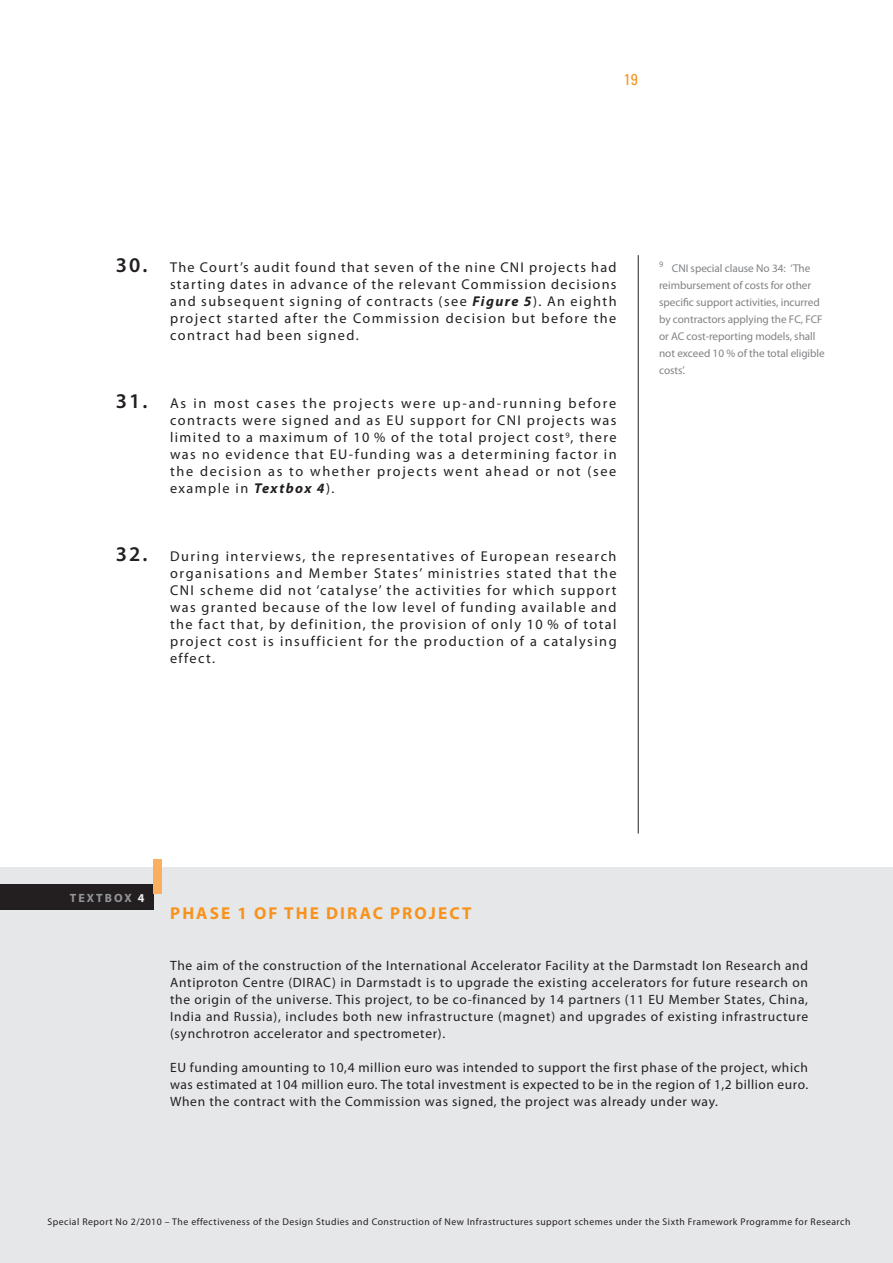
<style>
.page{position:relative;width:893px;height:1263px;background:#fff}
.page>*{position:absolute;margin:0;border:0;box-sizing:border-box;transform-origin:0 0}
.t1{font:600 21px "Myriad Pro";color:#231f20}
.t2{font:700 17.25px "Myriad Pro";letter-spacing:.12em;color:#f7931d}
.t3{font:condensed 15.75px "Univers LT Std";color:#f7931d}
.t4{font:14.25px/17px "Myriad Pro";letter-spacing:.1em;color:#231f20;text-align:justify}
.t5{font:14.25px/17px "Myriad Pro";letter-spacing:.125em;color:#231f20}
.t6{font:13.5px/17px "Myriad Pro";letter-spacing:.05em;color:#231f20;text-align:justify}
.t7{font:700 12px "Myriad Pro";letter-spacing:.17em;color:#939598}
.t8{font:700 12px "Myriad Pro";color:#f2f3f4}
.t9{font:11.25px/17px "Myriad Pro";letter-spacing:-.005em;color:#808285}
.t10{font:9.75px "Myriad Pro";letter-spacing:.05em;color:#231f20}
.s1{font-weight:600;font-size:21px}
.s2{font-weight:700;font-style:italic}
.s3{font-weight:400;font-size:14.25px}
</style>
<div class="page">
<div style="left:0;top:1174px;width:893px;height:89px;background:#e6e7e9"></div>
<div style="left:0;top:867px;width:893px;height:341px;background:#e6e7e9"></div>
<div style="left:0;top:884px;width:153px;height:26px;background:#231f20"></div>
<div style="left:153px;top:859px;width:9px;height:34px;background:#fab05f"></div>
<hr style="left:638px;top:255px;width:1px;height:578px;background:#231f20">
<p class="t3" style="left:624px;top:69px;width:15px">19</p>
<p class="t4" style="left:116px;top:259px;width:393px"><span class="s1">30.</span> The Court’s audit found that seven of the nine CNI</p>
<p class="t4" style="left:170px;top:259px;width:448px;text-indent:359px">projects had starting dates in advance of the relevant Commission decisions and subsequent signing of contracts (see <span class="s2">Figure 5</span>). An eighth project started after the Commission decision but before the contract had been signed.</p>
<h1 class="t1" style="left:116px;top:388px;width:45px">31. <span class="s3">A</span></h1>
<p class="t5" style="left:170px;top:395px;width:448px;text-indent:10px">s in most cases the projects were up-and-running before contracts were signed and as EU support for CNI</p>
<p class="t4" style="left:170px;top:412px;width:448px;text-indent:357px">projects was limited to a maximum of 10 % of the total project cost<sup>9</sup>, there was no evidence that EU-funding was a determining factor in the decision as to whether projects went ahead or not (see example in <span class="s2">Textbox 4</span>).</p>
<p class="t4" style="left:170px;top:548px;width:448px;text-indent:-54px"><span class="s1">32.</span> During interviews, the representatives of European research organisations and Member States’ ministries stated that the CNI</p>
<p class="t4" style="left:170px;top:582px;width:448px;text-indent:30px">scheme did not ‘catalyse’ the activities for which support was granted because of the low level of funding available and the fact that, by definition, the provision of only 10 % of total project cost is insufficient for the production of a catalysing effect.</p>
<p class="t9" style="left:659px;top:260px;width:167px"><sup>9</sup> CNI special clause No 34: ‘The reimbursement of costs for other specific support activities, incurred by contractors applying the FC, FCF<br>or AC cost-reporting models, shall not exceed 10 % of the total eligible costs’.</p>
<p class="t7" style="left:70px;top:890px;width:45px">TEXTBOX</p>
<p class="t8" style="left:138px;top:890px;width:8px">4</p>
<p class="t2" style="left:170px;top:901px;width:39px">PHASE</p>
<p class="t2" style="left:237px;top:901px;width:166px">1 OF THE DIRAC PRO</p>
<p class="t2" style="left:429px;top:901px;width:21px">JECT</p>
<p class="t6" style="left:170px;top:956px;width:639px">The aim of the construction of the I nternational Accelerator Facility at the Darmstadt Ion Research and<br>Antiproton Centre (DIRAC</p>
<p class="t6" style="left:170px;top:973px;width:640px;text-indent:162px">) in Darmstadt is to upgrade the existing accelerators for future research on the origin of the universe. This project, to be co-financed by 14 partners (11 EU Member States, China, I ndia and Russia), includes both new infrastructure (magnet) and upgrades of existing infrastructure (synchrotron accelerator and spectrometer).</p>
<p class="t6" style="left:170px;top:1058px;width:639px">EU funding amounting to 10,4 million euro was intended to support the first phase of the project, which was estimated at 104 million euro. The total investment is expected to be in the region of 1,2 billion euro.<br>When the contract with the Commission was signed, the project was already under way.</p>
<p class="t10" style="left:48px;top:1215px;width:804px">Special Report No 2/2010 – The effectiveness of the Design Studies and Construction of New I nfrastructures support schemes under the Sixth Framework Programme for Research</p>
</div>
